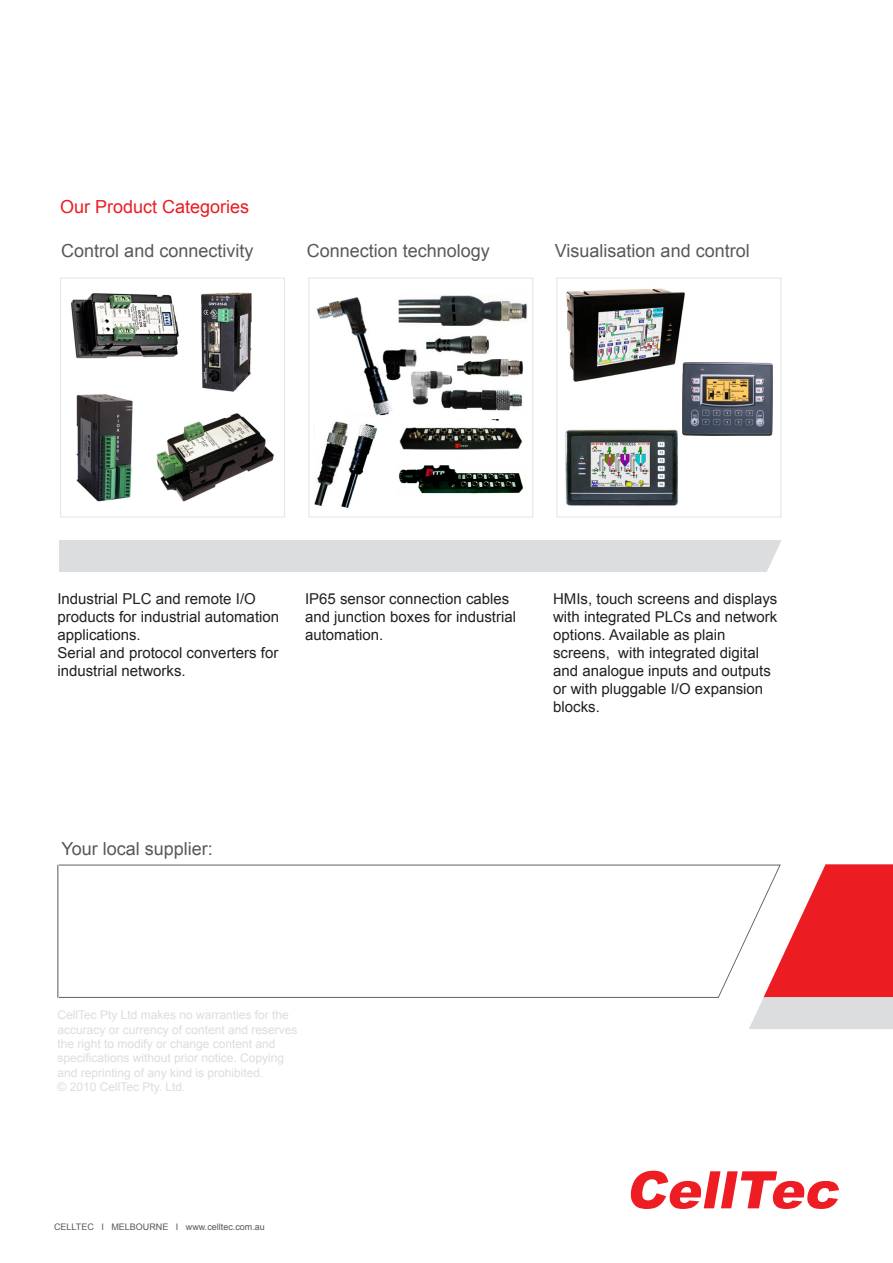
<style>
.page{position:relative;width:893px;height:1263px;background:#fff}
.page>*{position:absolute;margin:0;border:0;box-sizing:border-box;transform-origin:0 0}
.Table_Main_Header{font:18px "Arial";color:#57585a}
.Main_Header{font:18px "Arial";color:#eb1c22}
.Main_Text{font:15px/18px "Arial";color:#231f20}
.Main_Text-2{font:12px "Arial";color:#dcdddf}
.t1{font:9px "Arial";color:#57585a}
</style>
<div class="page">
<svg style="left:631px;top:1171px;width:208px;height:38px"></svg>
<svg style="left:58px;top:864px;width:691px;height:134px"></svg>
<div style="left:59px;top:540px;width:723px;height:32px;background:#dcdddf"></div>
<svg style="left:749px;top:864px;width:144px;height:165px"></svg>
<hr style="left:58px;top:865px;width:1px;height:133px;background:#57585a">
<img style="left:317px;top:295px;width:211px;height:121px">
<img style="left:314px;top:421px;width:64px;height:87px">
<img style="left:398px;top:465px;width:126px;height:29px">
<img style="left:400px;top:419px;width:123px;height:31px">
<div style="left:308px;top:278px;width:225px;height:240px;border:1px solid #e6e7e9"></div>
<img style="left:201px;top:292px;width:50px;height:99px">
<img style="left:157px;top:414px;width:117px;height:88px">
<img style="left:71px;top:294px;width:107px;height:65px">
<img style="left:77px;top:394px;width:55px;height:107px">
<div style="left:60px;top:278px;width:225px;height:240px;border:1px solid #e6e7e9"></div>
<img style="left:565px;top:429px;width:113px;height:77px">
<img style="left:566px;top:288px;width:119px;height:94px">
<img style="left:682px;top:363px;width:91px;height:72px">
<div style="left:556px;top:278px;width:225px;height:240px;border:1px solid #e6e7e9"></div>
<p class="Main_Header" style="left:60px;top:195px;width:191px">Our Product Categories</p>
<p class="Table_Main_Header" style="left:61px;top:238px;width:194px">Control and connectivity</p>
<p class="Table_Main_Header" style="left:307px;top:239px;width:185px">Connection technology</p>
<p class="Table_Main_Header" style="left:555px;top:239px;width:196px">Visualisation and control</p>
<p class="Main_Text" style="left:57px;top:590px;width:223px">Industrial PLC and remote I/O products for industrial automation applications.</p>
<p class="Main_Text" style="left:57px;top:644px;width:222px">Serial and protocol converters for industrial networks.</p>
<p class="Main_Text" style="left:305px;top:590px;width:212px">IP65 sensor connection cables and junction boxes for industrial automation.</p>
<p class="Main_Text" style="left:553px;top:590px;width:226px">HMIs, touch screens and displays with integrated PLCs and network options. Available as plain screens, with integrated digital and analogue inputs and outputs or with pluggable I/O expansion blocks.</p>
<p class="Table_Main_Header" style="left:62px;top:837px;width:153px">Your local supplier:</p>
<p class="Main_Text-2" style="left:58px;top:1007px;width:233px">CellTec Pty Ltd makes no warranties for the</p>
<p class="Main_Text-2" style="left:58px;top:1021px;width:242px">accuracy or currency of content and reserves</p>
<p class="Main_Text-2" style="left:58px;top:1036px;width:220px">the right to modify or change content and</p>
<p class="Main_Text-2" style="left:58px;top:1050px;width:228px">specifications without prior notice. Copying</p>
<p class="Main_Text-2" style="left:58px;top:1065px;width:208px">and reprinting of any kind is prohibited.</p>
<p class="Main_Text-2" style="left:58px;top:1079px;width:130px">© 2010 CellTec Pty. Ltd.</p>
<p class="t1" style="left:54px;top:1221px;width:212px">CELLTEC I MELBOURNE I www.celltec.com.au</p>
</div>
